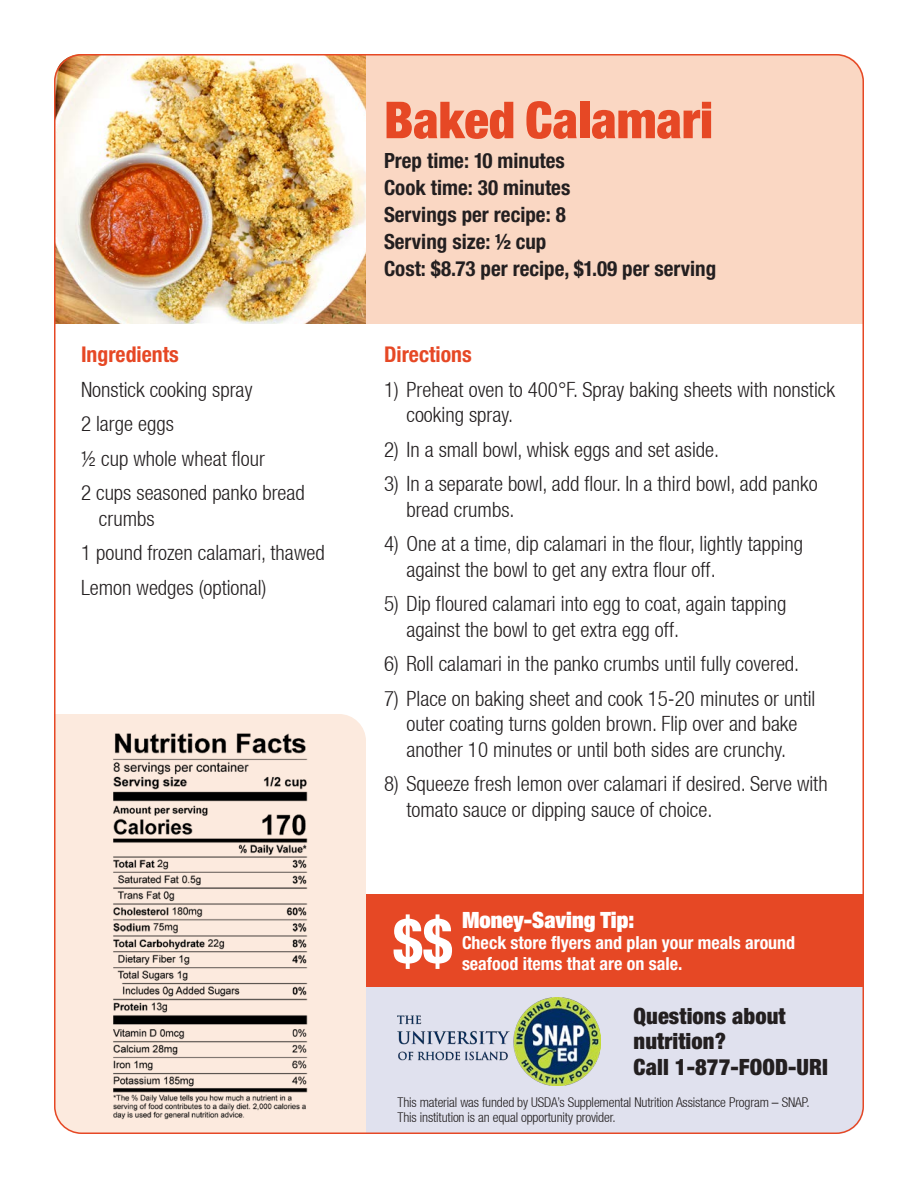
<style>
.page{position:relative;width:918px;height:1188px;background:#fff}
.page>*{position:absolute;margin:0;border:0;box-sizing:border-box;transform-origin:0 0}
.t1{font:700 condensed 62.1px "Helvetica Neue LT Pro";color:#fff}
.Recipe_Title{font:900 condensed 51px "Helvetica Neue LT Pro";color:#e64825}
.t2{font:900 condensed 22.5px/25.5px "Helvetica Neue LT Pro";letter-spacing:.005em;color:#231f20}
.t3{font:900 condensed 22.5px "Helvetica Neue LT Pro";color:#fff}
.t4{font:700 condensed 21.75px "Helvetica Neue LT Pro";color:#e64825}
.Directions_lists{font:300 condensed 21px/25.5px "Helvetica Neue LT";color:#231f20}
.Ingredients_list{font:300 condensed 21px/25.5px "Helvetica Neue LT";color:#231f20}
.Recipe_details{font:700 condensed 21px "Helvetica Neue LT Pro";color:#231f20}
.t5{font:700 condensed 18px "Helvetica Neue LT Pro";color:#fff}
.t6{font:300 condensed 13.5px/15px "Helvetica Neue LT";letter-spacing:-.01em;color:#231f20}
</style>
<div class="page">
<img style="left:54px;top:54px;width:312px;height:270px">
<div style="left:366px;top:54px;width:498px;height:270px;background:#fad7c3"></div>
<div style="left:366px;top:894px;width:498px;height:93px;background:#e64825"></div>
<div style="left:54px;top:714px;width:312px;height:420px;background:#fceade"></div>
<div style="left:366px;top:987px;width:498px;height:147px;background:#e0e1ee"></div>
<img style="left:398px;top:998px;width:202px;height:88px">
<img style="left:110px;top:730px;width:199px;height:390px">
<p class="t4" style="left:81px;top:342px;width:99px">Ingredients</p>
<p class="Ingredients_list" style="left:81px;top:376px;width:173px">Nonstick cooking spray</p>
<p class="Ingredients_list" style="left:81px;top:411px;width:94px">2 large eggs</p>
<p class="Ingredients_list" style="left:81px;top:445px;width:185px">½ cup whole wheat flour</p>
<p class="Ingredients_list" style="left:99px;top:480px;width:207px;text-indent:-18px">2 cups seasoned panko bread crumbs</p>
<p class="Ingredients_list" style="left:81px;top:540px;width:245px">1 pound frozen calamari, thawed</p>
<p class="Ingredients_list" style="left:81px;top:574px;width:187px">Lemon wedges (optional)</p>
<p class="Recipe_Title" style="left:384px;top:89px;width:331px">Baked Calamari</p>
<p class="Recipe_details" style="left:384px;top:149px;width:182px">Prep time: 10 minutes</p>
<p class="Recipe_details" style="left:384px;top:176px;width:188px">Cook time: 30 minutes</p>
<p class="Recipe_details" style="left:384px;top:203px;width:183px">Servings per recipe: 8</p>
<p class="Recipe_details" style="left:384px;top:230px;width:164px">Serving size: ½ cup</p>
<p class="Recipe_details" style="left:384px;top:257px;width:334px">Cost: $8.73 per recipe, $1.09 per serving</p>
<p class="t4" style="left:384px;top:342px;width:89px">Directions</p>
<p class="Directions_lists" style="left:406px;top:376px;width:430px;text-indent:-22px">1) Preheat oven to 400°F. Spray baking sheets with nonstick cooking spray.</p>
<p class="Directions_lists" style="left:384px;top:436px;width:337px">2) In a small bowl, whisk eggs and set aside.</p>
<p class="Directions_lists" style="left:406px;top:471px;width:413px;text-indent:-22px">3) In a separate bowl, add flour. In a third bowl, add panko bread crumbs.</p>
<p class="Directions_lists" style="left:406px;top:531px;width:398px;text-indent:-22px">4) One at a time, dip calamari in the flour, lightly tapping against the bowl to get any extra flour off.</p>
<p class="Directions_lists" style="left:406px;top:591px;width:381px;text-indent:-22px">5) Dip floured calamari into egg to coat, again tapping against the bowl to get extra egg off.</p>
<p class="Directions_lists" style="left:384px;top:651px;width:417px">6) Roll calamari in the panko crumbs until fully covered.</p>
<p class="Directions_lists" style="left:384px;top:685px;width:433px;text-align:center">7) Place on baking sheet and cook 15-20 minutes or until outer coating turns golden brown. Flip over and bake another 10 minutes or until both sides are crunchy.</p>
<p class="Directions_lists" style="left:406px;top:771px;width:423px;text-indent:-22px">8) Squeeze fresh lemon over calamari if desired. Serve with tomato sauce or dipping sauce of choice.</p>
<p class="t1" style="left:393px;top:905px;width:61px">$$</p>
<p class="t3" style="left:462px;top:905px;width:174px">Money-Saving Tip:</p>
<p class="t5" style="left:462px;top:932px;width:335px">Check store flyers and plan your meals around</p>
<p class="t5" style="left:462px;top:953px;width:222px">seafood items that are on sale.</p>
<p class="t2" style="left:634px;top:1003px;width:154px">Questions about</p>
<p class="t2" style="left:634px;top:1028px;width:196px">nutrition?<br>Call 1-877-FOOD-URI</p>
<p class="t6" style="left:398px;top:1094px;width:414px">This material was funded by USDA’s Supplemental Nutrition Assistance Program – SNAP.<br>This institution is an equal opportunity provider.</p>
</div>
